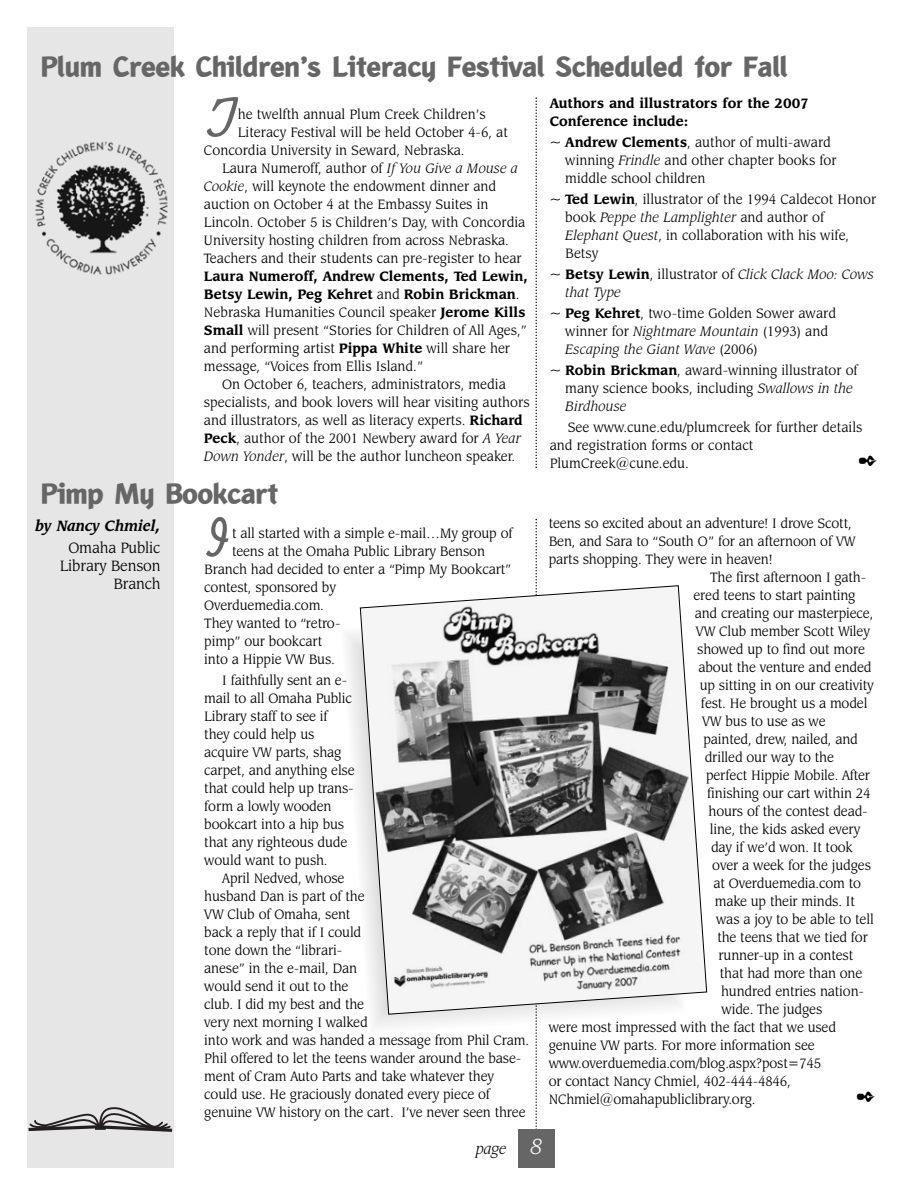
<style>
.page{position:relative;width:918px;height:1188px;background:#fff}
.page>*{position:absolute;margin:0;border:0;box-sizing:border-box;transform-origin:0 0}
.t1{font:59.25px "Monoline Script MT Std";color:#666;scale:.92 1}
.t2{font:900 30px "Liga Sans LT Std";letter-spacing:-.005em;color:#666}
.t3{font:16.5px/18px "Leawood IT Cby BT";letter-spacing:-.01em;color:#000;text-align:right;scale:.92 1}
.t4{font:italic 700 16.5px "Leawood IT Cby BT";letter-spacing:-.015em;color:#000;scale:.92 1}
.t5{font:italic 16.5px "Leawood IT Cby BT";color:#000;scale:.92 1}
.t6{font:15px/18px "Leawood IT Cby BT";letter-spacing:-.01em;color:#000;scale:.92 1}
.t7{font:italic 15px/18px "Leawood IT Cby BT";color:#000;scale:.92 1}
.t8{font:700 15px/18px "Leawood IT Cby BT";color:#000;scale:.92 1}
.s1{font-style:italic}
.s2{font-weight:700}
.s3{font-style:normal}
.s4{font-weight:700;font-style:normal}
.s5{font-size:24px;color:#fff}
</style>
<div class="page">
<div style="left:27px;top:27px;width:147px;height:1141px;background:#e6e6e6"></div>
<svg style="left:28px;top:1107px;width:145px;height:25px"></svg>
<svg style="left:535px;top:97px;width:2px;height:371px"></svg>
<svg style="left:420px;top:519px;width:124px;height:610px"></svg>
<div style="left:518px;top:1129px;width:37px;height:39px;background:#666"></div>
<img style="left:35px;top:141px;width:133px;height:134px">
<svg style="left:360px;top:585px;width:347px;height:430px"></svg>
<h2 class="t2" style="left:41px;top:56px;width:748px">Plum Creek Children’s Literacy Festival Scheduled for Fall</h2>
<h1 class="t1" style="left:204px;top:94px;width:39px">T</h1>
<p class="t6" style="left:238px;top:106px;width:271px">he twelfth annual Plum Creek Children’s</p>
<p class="t6" style="left:238px;top:124px;width:295px">Literacy Festival will be held October 4-6, at</p>
<p class="t6" style="left:204px;top:142px;width:285px">Concordia University in Seward, Nebraska.</p>
<p class="t6" style="left:222px;top:160px;width:323px">Laura Numeroff, author of <span class="s1">If You Give a Mouse a</span></p>
<p class="t6" style="left:204px;top:178px;width:319px"><span class="s1">Cookie</span>, will keynote the endowment dinner and</p>
<p class="t6" style="left:204px;top:196px;width:311px">auction on October 4 at the Embassy Suites in</p>
<p class="t6" style="left:204px;top:214px;width:351px">Lincoln. October 5 is Children’s Day, with Concordia</p>
<p class="t6" style="left:204px;top:232px;width:333px">University hosting children from across Nebraska.</p>
<p class="t6" style="left:204px;top:250px;width:347px">Teachers and their students can pre-register to hear</p>
<p class="t6" style="left:204px;top:268px;width:353px"><span class="s2">Laura Numeroff, Andrew Clements, Ted Lewin, Betsy Lewin, Peg Kehret</span> and <span class="s2">Robin Brickman</span>.<br>Nebraska Humanities Council speaker <span class="s2">Jerome Kills Small</span> will present “Stories for Children of All Ages,” and performing artist <span class="s2">Pippa White</span> will share her message, “Voices from Ellis Island.”</p>
<p class="t6" style="left:204px;top:376px;width:355px;text-indent:18px">On October 6, teachers, administrators, media specialists, and book lovers will hear visiting authors and illustrators, as well as literacy experts. <span class="s2">Richard Peck</span>, author of the 2001 Newbery award for <span class="s1">A Year Down Yonder</span>, will be the author luncheon speaker.</p>
<h2 class="t2" style="left:41px;top:482px;width:239px">Pimp My Bookcart</h2>
<p class="t4" style="left:35px;top:519px;width:138px">by Nancy Chmiel,</p>
<p class="t3" style="left:60px;top:541px;width:111px">Omaha Public<br>Library Benson<br>Branch</p>
<h1 class="t1" style="left:204px;top:514px;width:32px">I</h1>
<p class="t6" style="left:232px;top:526px;width:307px">t all started with a simple e-mail…My group of</p>
<p class="t6" style="left:232px;top:544px;width:277px">teens at the Omaha Public Library Benson</p>
<p class="t6" style="left:204px;top:562px;width:335px">Branch had decided to enter a “Pimp My Bookcart”</p>
<p class="t6" style="left:204px;top:580px;width:145px">contest, sponsored by</p>
<p class="t6" style="left:204px;top:598px;width:132px">Overduemedia.com.</p>
<p class="t6" style="left:204px;top:616px;width:150px">They wanted to “retro-</p>
<p class="t6" style="left:204px;top:634px;width:130px">pimp” our bookcart</p>
<p class="t6" style="left:204px;top:652px;width:143px">into a Hippie VW Bus.</p>
<p class="t6" style="left:204px;top:673px;width:165px;text-indent:18px">I faithfully sent an e&shy;mail to all Omaha Public<br>Library staff to see if they could help us acquire VW parts, shag carpet, and anything else that could help up trans&shy;form a lowly wooden bookcart into a hip bus that any righteous dude would want to push.</p>
<p class="t6" style="left:204px;top:871px;width:355px;text-indent:18px">April Nedved, whose<br>husband Dan is part of the<br>VW Club of Omaha, sent<br>back a reply that if I could<br>tone down the “librari-<br>anese” in the e-mail, Dan<br>would send it out to the<br>club. I did my best and the<br>very next morning I walked<br>into work and was handed a message from Phil Cram.<br>Phil offered to let the teens wander around the base&shy;ment of Cram Auto Parts and take whatever they could use. He graciously donated every piece of genuine VW history on the cart. I’ve never seen three</p>
<p class="t8" style="left:550px;top:96px;width:283px">Authors and illustrators for the 2007<br>Conference include:</p>
<p class="t6" style="left:565px;top:135px;width:297px;text-indent:-16px">~ <span class="s2">Andrew Clements</span>, author of multi-award winning <span class="s1">Frindle</span> and other chapter books for middle school children</p>
<p class="t6" style="left:565px;top:192px;width:340px;text-indent:-16px">~ <span class="s2">Ted Lewin</span>, illustrator of the 1994 Caldecot Honor book <span class="s1">Peppe the Lamplighter</span> and author of <span class="s1">Elephant Quest</span>, in collaboration with his wife, Betsy</p>
<p class="t7" style="left:565px;top:267px;width:337px;text-indent:-16px"><span class="s3">~</span> <span class="s4">Betsy Lewin</span><span class="s3">, illustrator of</span> Click Clack Moo: Cows that Type</p>
<p class="t6" style="left:565px;top:306px;width:296px;text-indent:-16px">~ <span class="s2">Peg Kehret</span>, two-time Golden Sower award winner for <span class="s1">Nightmare Mountain</span> (1993) and<br><span class="s1">Escaping the Giant Wave</span> (2006)</p>
<p class="t6" style="left:565px;top:363px;width:319px;text-indent:-16px">~ <span class="s2">Robin Brickman</span>, award-winning illustrator of many science books, including <span class="s1">Swallows in the<br>Birdhouse</span></p>
<p class="t6" style="left:550px;top:420px;width:341px;text-indent:18px">See www.cune.edu/plumcreek for further details and registration forms or contact<br>PlumCreek@cune.edu.</p>
<p class="t6" style="left:549px;top:515px;width:331px">teens so excited about an adventure! I drove Scott,</p>
<p class="t6" style="left:549px;top:533px;width:335px">Ben, and Sara to “South O” for an afternoon of VW</p>
<p class="t6" style="left:549px;top:551px;width:245px">parts shopping. They were in heaven!</p>
<p class="t6" style="left:710px;top:569px;width:171px">The first afternoon I gath-</p>
<p class="t6" style="left:693px;top:587px;width:178px">ered teens to start painting</p>
<p class="t6" style="left:695px;top:605px;width:196px">and creating our masterpiece,</p>
<p class="t6" style="left:696px;top:623px;width:191px">VW Club member Scott Wiley</p>
<p class="t6" style="left:697px;top:641px;width:184px">showed up to find out more</p>
<p class="t6" style="left:698px;top:659px;width:190px">about the venture and ended</p>
<p class="t6" style="left:700px;top:677px;width:191px">up sitting in on our creativity</p>
<p class="t6" style="left:701px;top:695px;width:183px">fest. He brought us a model</p>
<p class="t6" style="left:702px;top:713px;width:136px">VW bus to use as we</p>
<p class="t6" style="left:703px;top:731px;width:169px">painted, drew, nailed, and</p>
<p class="t6" style="left:705px;top:749px;width:142px">drilled our way to the</p>
<p class="t6" style="left:706px;top:767px;width:180px">perfect Hippie Mobile. After</p>
<p class="t6" style="left:707px;top:785px;width:179px">finishing our cart within 24</p>
<p class="t6" style="left:709px;top:803px;width:175px">hours of the contest dead-</p>
<p class="t6" style="left:710px;top:821px;width:165px">line, the kids asked every</p>
<p class="t6" style="left:711px;top:839px;width:156px">day if we’d won. It took</p>
<p class="t6" style="left:712px;top:857px;width:174px">over a week for the judges</p>
<p class="t6" style="left:714px;top:875px;width:162px">at Overduemedia.com to</p>
<p class="t6" style="left:715px;top:893px;width:154px">make up their minds. It</p>
<p class="t6" style="left:716px;top:911px;width:173px">was a joy to be able to tell</p>
<p class="t6" style="left:717px;top:929px;width:165px">the teens that we tied for</p>
<p class="t6" style="left:719px;top:947px;width:148px">runner-up in a contest</p>
<p class="t6" style="left:720px;top:965px;width:156px">that had more than one</p>
<p class="t6" style="left:721px;top:983px;width:157px">hundred entries nation-</p>
<p class="t6" style="left:721px;top:1001px;width:111px">wide. The judges</p>
<p class="t6" style="left:549px;top:1019px;width:314px">were most impressed with the fact that we used</p>
<p class="t6" style="left:549px;top:1037px;width:291px">genuine VW parts. For more information see</p>
<p class="t6" style="left:549px;top:1055px;width:298px">www.overduemedia.com/blog.aspx?post=745</p>
<p class="t6" style="left:549px;top:1073px;width:265px">or contact Nancy Chmiel, 402-444-4846,</p>
<p class="t6" style="left:549px;top:1091px;width:226px">NChmiel@omahapubliclibrary.org.</p>
<p class="t5" style="left:476px;top:1142px;width:75px">page <span class="s5">8</span></p>
</div>
